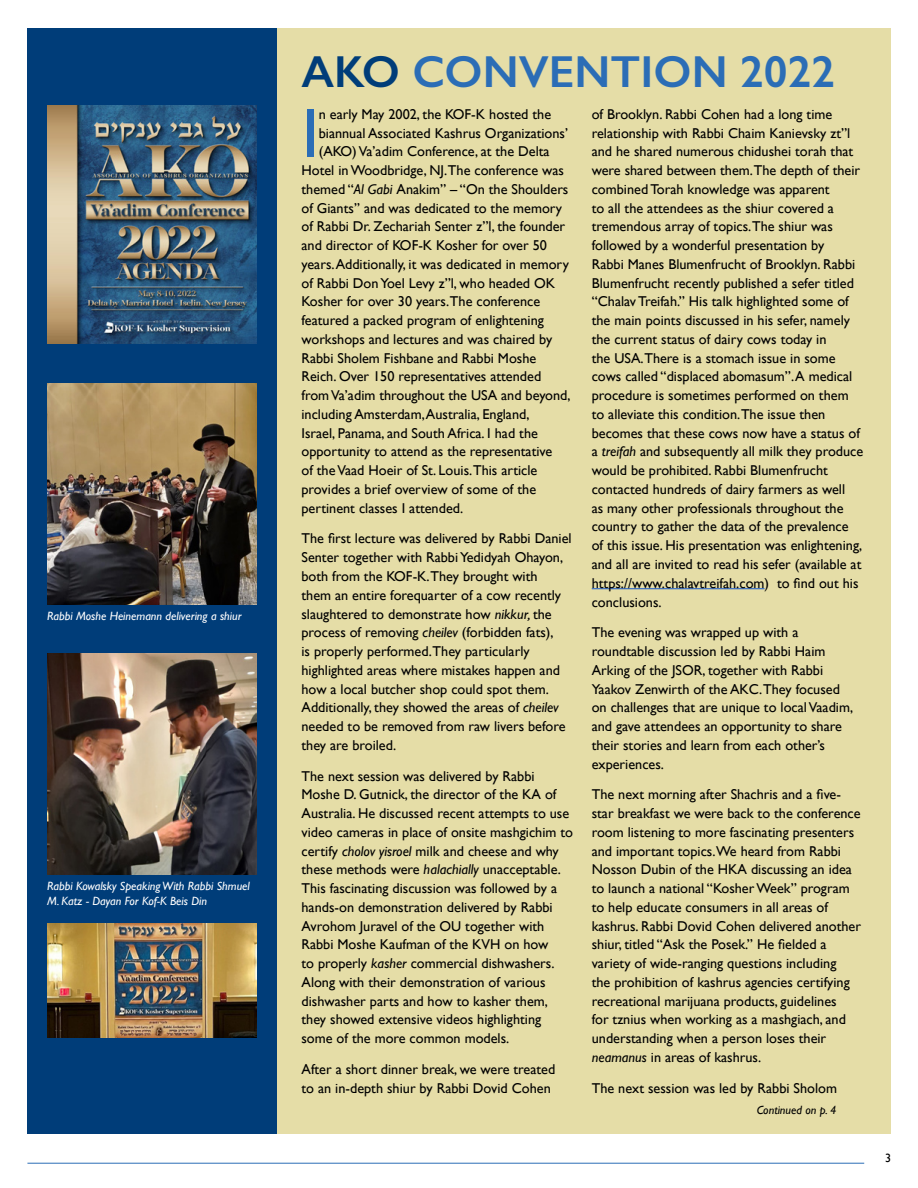
<style>
.page{position:relative;width:918px;height:1188px;background:#fff}
.page>*{position:absolute;margin:0;border:0;box-sizing:border-box;transform-origin:0 0}
.t1{font:69.3px "Gill Sans";color:#2b6db6}
.t2{font:600 45px "Gill Sans";color:#2b6db6}
.t3{font:14.25px/18.8px "Gill Sans";color:#000}
.t4{font:italic 12px/14.4px "Gill Sans";color:#fff}
.t5{font:italic 12px "Gill Sans";color:#000}
.t6{font:12px "Gill Sans";color:#000}
.s1{color:#003d79}
.s2{font-style:italic}
</style>
<div class="page">
<hr style="left:27px;top:1163px;width:837px;height:1px;background:#2b6db6">
<div style="left:27px;top:28px;width:864px;height:1106px;background:#e5dda7"></div>
<div style="left:27px;top:28px;width:249px;height:1106px;background:#003d79"></div>
<hr style="left:592px;top:588px;width:173px;height:1px;background:#15c">
<img style="left:47px;top:105px;width:209px;height:238px">
<img style="left:47px;top:653px;width:209px;height:222px">
<img style="left:47px;top:383px;width:209px;height:222px">
<img style="left:47px;top:923px;width:209px;height:115px">
<p class="t4" style="left:47px;top:609px;width:196px">Rabbi Moshe Heinemann delivering a shiur</p>
<p class="t4" style="left:47px;top:879px;width:204px">Rabbi Kowalsky Speaking With Rabbi Shmuel<br>M. Katz - Dayan For Kof-K Beis Din</p>
<h2 class="t2" style="left:302px;top:44px;width:535px"><span class="s1">AKO</span> CONVENTION 2022</h2>
<h1 class="t1" style="left:302px;top:92px;width:19px">I</h1>
<p class="t3" style="left:319px;top:105px;width:234px">n early May 2002, the KOF-K hosted the</p>
<p class="t3" style="left:319px;top:123px;width:251px">biannual Associated Kashrus Organizations’</p>
<p class="t3" style="left:319px;top:142px;width:232px">(AKO) Va’adim Conference, at the Delta</p>
<p class="t3" style="left:302px;top:161px;width:264px">Hotel in Woodbridge, NJ.The conference was</p>
<p class="t3" style="left:302px;top:180px;width:268px">themed “<span class="s2">Al Gabi</span> Anakim” – “On the Shoulders</p>
<p class="t3" style="left:302px;top:198px;width:262px">of Giants’’ and was dedicated to the memory</p>
<p class="t3" style="left:302px;top:217px;width:265px">of Rabbi Dr. Zechariah Senter z”l, the founder</p>
<p class="t3" style="left:302px;top:236px;width:247px">and director of KOF-K Kosher for over 50</p>
<p class="t3" style="left:302px;top:255px;width:269px">years. Additionally, it was dedicated in memory</p>
<p class="t3" style="left:302px;top:273px;width:255px">of Rabbi Don Yoel Levy z”l, who headed OK</p>
<p class="t3" style="left:302px;top:292px;width:240px">Kosher for over 30 years.The conference</p>
<p class="t3" style="left:302px;top:311px;width:244px">featured a packed program of enlightening</p>
<p class="t3" style="left:302px;top:330px;width:252px">workshops and lectures and was chaired by</p>
<p class="t3" style="left:302px;top:348px;width:236px">Rabbi Sholem Fishbane and Rabbi Moshe</p>
<p class="t3" style="left:302px;top:367px;width:241px">Reich. Over 150 representatives attended</p>
<p class="t3" style="left:302px;top:386px;width:271px">from Va’adim throughout the USA and beyond,</p>
<p class="t3" style="left:302px;top:405px;width:230px">including Amsterdam, Australia, England,</p>
<p class="t3" style="left:302px;top:423px;width:238px">Israel, Panama, and South Africa. I had the</p>
<p class="t3" style="left:302px;top:442px;width:252px">opportunity to attend as the representative</p>
<p class="t3" style="left:302px;top:461px;width:237px">of the Vaad Hoeir of St. Louis.This article</p>
<p class="t3" style="left:302px;top:480px;width:236px">provides a brief overview of some of the</p>
<p class="t3" style="left:302px;top:498px;width:163px">pertinent classes I attended.</p>
<p class="t3" style="left:302px;top:529px;width:272px">The first lecture was delivered by Rabbi Daniel Senter together with Rabbi Yedidyah Ohayon, both from the KOF-K.They brought with<br>them an entire forequarter of a cow recently slaughtered to demonstrate how <span class="s2">nikkur,</span> the process of removing <span class="s2">cheilev</span> (forbidden fats),<br>is properly performed.They particularly highlighted areas where mistakes happen and how a local butcher shop could spot them.<br>Additionally, they showed the areas of <span class="s2">cheilev </span>needed to be removed from raw livers before they are broiled.</p>
<p class="t3" style="left:302px;top:766px;width:273px">The next session was delivered by Rabbi Moshe D. Gutnick, the director of the KA of Australia. He discussed recent attempts to use video cameras in place of onsite mashgichim to certify <span class="s2">cholov yisroel</span> milk and cheese and why these methods were <span class="s2">halachially</span> unacceptable.<br>This fascinating discussion was followed by a hands-on demonstration delivered by Rabbi Avrohom Juravel of the OU together with Rabbi Moshe Kaufman of the KVH on how<br>to properly <span class="s2">kasher</span> commercial dishwashers.<br>Along with their demonstration of various dishwasher parts and how to kasher them, they showed extensive videos highlighting some of the more common models.</p>
<p class="t3" style="left:302px;top:1059px;width:255px">After a short dinner break, we were treated to an in-depth shiur by Rabbi Dovid Cohen</p>
<p class="t3" style="left:592px;top:105px;width:273px">of Brooklyn. Rabbi Cohen had a long time relationship with Rabbi Chaim Kanievsky zt”l and he shared numerous chidushei torah that were shared between them.The depth of their combined Torah knowledge was apparent<br>to all the attendees as the shiur covered a tremendous array of topics.The shiur was followed by a wonderful presentation by<br>Rabbi Manes Blumenfrucht of Brooklyn. Rabbi Blumenfrucht recently published a sefer titled “Chalav Treifah.” His talk highlighted some of the main points discussed in his sefer, namely the current status of dairy cows today in<br>the USA.There is a stomach issue in some cows called “displaced abomasum”. A medical procedure is sometimes performed on them to alleviate this condition.The issue then becomes that these cows now have a status of a <span class="s2">treifah</span> and subsequently all milk they produce would be prohibited. Rabbi Blumenfrucht contacted hundreds of dairy farmers as well<br>as many other professionals throughout the country to gather the data of the prevalence of this issue. His presentation was enlightening, and all are invited to read his sefer (available at https://www.chalavtreifah.com) to find out his conclusions.</p>
<p class="t3" style="left:592px;top:623px;width:263px">The evening was wrapped up with a roundtable discussion led by Rabbi Haim Arking of the JSOR, together with Rabbi Yaakov Zenwirth of the AKC.They focused on challenges that are unique to local Vaadim, and gave attendees an opportunity to share their stories and learn from each other’s experiences.</p>
<p class="t3" style="left:592px;top:785px;width:271px">The next morning after Shachris and a five&shy;star breakfast we were back to the conference room listening to more fascinating presenters and important topics.We heard from Rabbi Nosson Dubin of the HKA discussing an idea to launch a national “Kosher Week” program to help educate consumers in all areas of kashrus. Rabbi Dovid Cohen delivered another shiur, titled “Ask the Posek.” He fielded a variety of wide-ranging questions including<br>the prohibition of kashrus agencies certifying recreational marijuana products, guidelines<br>for tznius when working as a mashgiach, and understanding when a person loses their <span class="s2">neamanus</span> in areas of kashrus.</p>
<p class="t3" style="left:592px;top:1078px;width:247px">The next session was led by Rabbi Sholom</p>
<p class="t5" style="left:757px;top:1103px;width:81px">Continued on p. 4</p>
<p class="t6" style="left:885px;top:1151px;width:7px">3</p>
</div>
